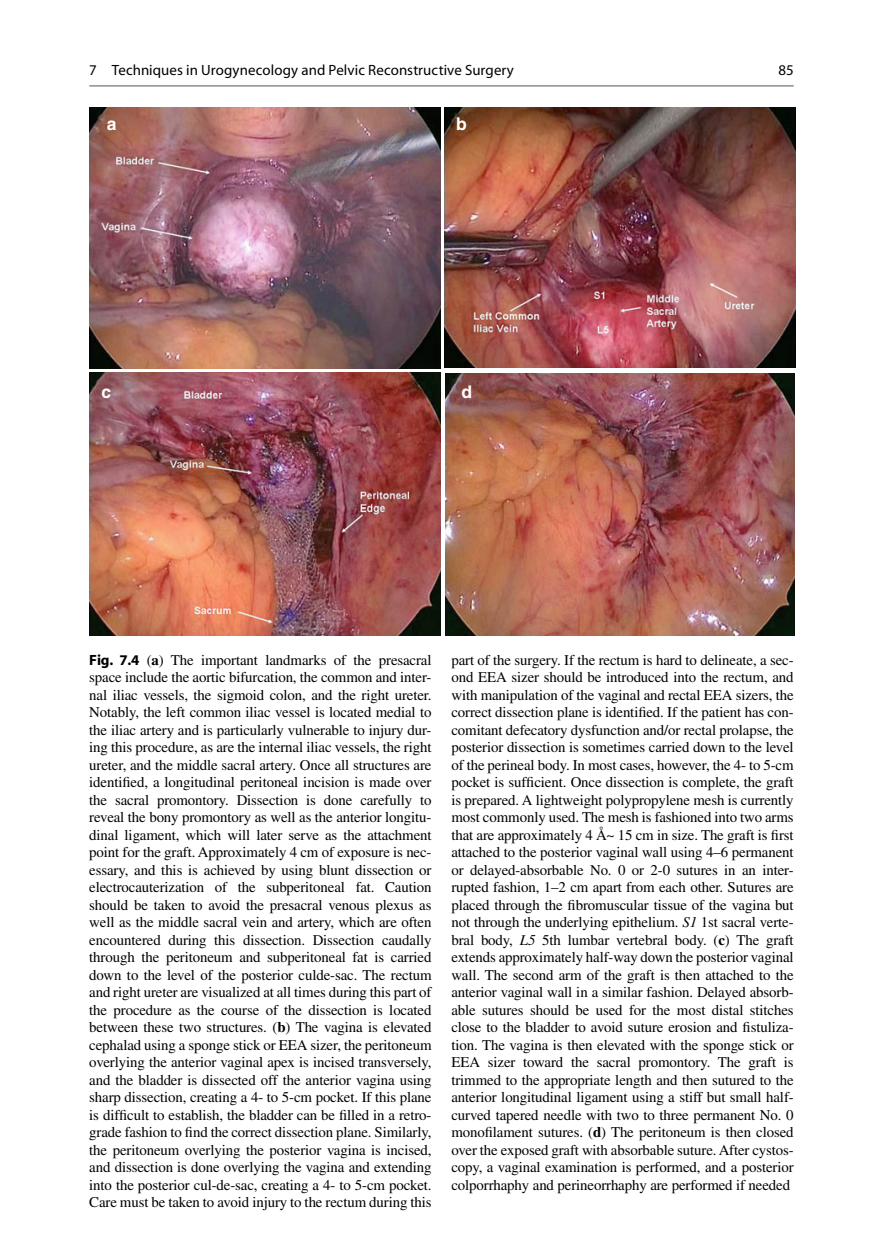
<style>
.page{position:relative;width:883px;height:1260px;background:#fff}
.page>*{position:absolute;margin:0;border:0;box-sizing:border-box;transform-origin:0 0}
.t1{font:700 17.5px "Helvetica";color:#fff}
.t2{font:14.88px/17.5px "Times";letter-spacing:-.01em;color:#000;text-align:justify}
.t3{font:14.88px "Myriad";letter-spacing:.01em;color:#000}
.s1{font-family:"Myriad";font-weight:700}
.s2{font-weight:700}
.s3{font-style:italic}
</style>
<div class="page">
<img style="left:444px;top:108px;width:351px;height:260px">
<img style="left:89px;top:107px;width:351px;height:261px">
<img style="left:89px;top:373px;width:351px;height:262px">
<img style="left:445px;top:374px;width:349px;height:261px">
<hr style="left:89px;top:85px;width:705px;height:2px;background:#9c9c9c">
<p class="t3" style="left:89px;top:64px;width:426px">7 Techniques in Urogynecology and Pelvic Reconstructive Surgery</p>
<p class="t1" style="left:107px;top:117px;width:11px">a</p>
<p class="t1" style="left:456px;top:118px;width:12px">b</p>
<p class="t1" style="left:102px;top:385px;width:11px">c</p>
<p class="t1" style="left:461px;top:385px;width:12px">d</p>
<p class="t3" style="left:779px;top:64px;width:17px">85</p>
<p class="t2" style="left:89px;top:652px;width:344px"><span class="s1">Fig. 7.4</span> ( <span class="s2">a</span> ) The important landmarks of the presacral space include the aortic bifurcation, the common and inter&shy;nal iliac vessels, the sigmoid colon, and the right ureter.<br>Notably, the left common iliac vessel is located medial to the iliac artery and is particularly vulnerable to injury dur&shy;ing this procedure, as are the internal iliac vessels, the right ureter, and the middle sacral artery. Once all structures are identified, a longitudinal peritoneal incision is made over the sacral promontory. Dissection is done carefully to reveal the bony promontory as well as the anterior longitu&shy;dinal ligament, which will later serve as the attachment point for the graft. Approximately 4 cm of exposure is nec&shy;essary, and this is achieved by using blunt dissection or electrocauterization of the subperitoneal fat. Caution should be taken to avoid the presacral venous plexus as well as the middle sacral vein and artery, which are often encountered during this dissection. Dissection caudally through the peritoneum and subperitoneal fat is carried down to the level of the posterior culde-sac. The rectum and right ureter are visualized at all times during this part of the procedure as the course of the dissection is located between these two structures. ( <span class="s2">b</span> ) The vagina is elevated cephalad using a sponge stick or EEA sizer, the peritoneum overlying the anterior vaginal apex is incised transversely, and the bladder is dissected off the anterior vagina using sharp dissection, creating a 4- to 5-cm pocket. If this plane is difficult to establish, the bladder can be filled in a retro&shy;grade fashion to find the correct dissection plane. Similarly, the peritoneum overlying the posterior vagina is incised, and dissection is done overlying the vagina and extending into the posterior cul-de-sac, creating a 4- to 5-cm pocket.<br>Care must be taken to avoid injury to the rectum during this</p>
<p class="t2" style="left:451px;top:652px;width:344px">part of the surgery. If the rectum is hard to delineate, a sec&shy;ond EEA sizer should be introduced into the rectum, and with manipulation of the vaginal and rectal EEA sizers, the correct dissection plane is identified. If the patient has con&shy;comitant defecatory dysfunction and/or rectal prolapse, the posterior dissection is sometimes carried down to the level of the perineal body. In most cases, however, the 4- to 5-cm pocket is sufficient. Once dissection is complete, the graft is prepared. A lightweight polypropylene mesh is currently most commonly used. The mesh is fashioned into two arms that are approximately 4 Å~ 15 cm in size. The graft is first attached to the posterior vaginal wall using 4–6 permanent or delayed-absorbable No. 0 or 2-0 sutures in an inter&shy;rupted fashion, 1–2 cm apart from each other. Sutures are placed through the fibromuscular tissue of the vagina but not through the underlying epithelium. <span class="s3">S1</span> 1st sacral verte&shy;bral body, <span class="s3">L5</span> 5th lumbar vertebral body. ( <span class="s2">c</span> ) The graft extends approximately half-way down the posterior vaginal wall. The second arm of the graft is then attached to the anterior vaginal wall in a similar fashion. Delayed absorb&shy;able sutures should be used for the most distal stitches close to the bladder to avoid suture erosion and fistuliza&shy;tion. The vagina is then elevated with the sponge stick or EEA sizer toward the sacral promontory. The graft is trimmed to the appropriate length and then sutured to the anterior longitudinal ligament using a stiff but small half&shy;curved tapered needle with two to three permanent No. 0 monofilament sutures. ( <span class="s2">d</span> ) The peritoneum is then closed over the exposed graft with absorbable suture. After cystos&shy;copy, a vaginal examination is performed, and a posterior colporrhaphy and perineorrhaphy are performed if needed</p>
</div>
